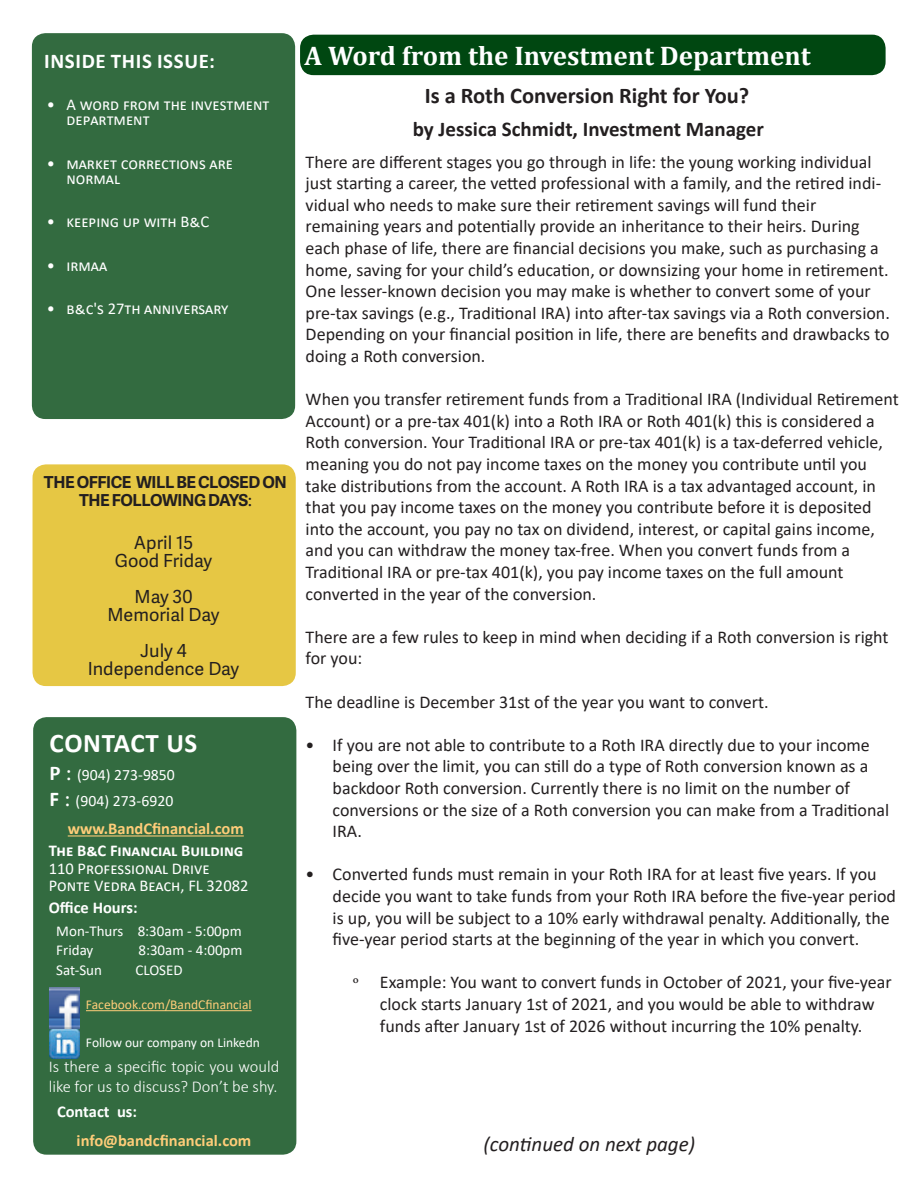
<style>
.page{position:relative;width:918px;height:1188px;background:#fff}
.page>*{position:absolute;margin:0;border:0;box-sizing:border-box;transform-origin:0 0}
.t1{font:700 27px "Cambria";color:#fff}
.t2{font:700 27px "Calibri";letter-spacing:.025em;color:#fff}
.t3{font:700 22.5px "Calibri";color:#231f20}
.t4{font:700 21px "Calibri";color:#231f20}
.t5{font:italic 21px "Calibri";color:#231f20}
.t6{font:700 21px "Calibri";letter-spacing:.03em;color:#fff}
.t7{font:18px/21.6px "Calibri";color:#231f20}
.t8{font:18px/18px "Adelle Sans";color:#231f20;text-align:center}
.t9{font:16.5px/15px "Calibri";color:#fff}
.t10{font:300 16.5px/19.8px "Calibri";color:#fff}
.t11{font:700 16.5px "Calibri";color:#fff}
.t12{font:700 16.5px "Calibri";color:#ffcd79}
.t13{font:700 16.5px/18px "Adelle Sans";letter-spacing:-.025em;color:#231f20;text-align:center}
.t14{font:15.75px/25.2px "Calibri";color:#fff}
.t15{font:15px/19.5px "Calibri";color:#fff}
.t16{font:13.5px "Calibri";color:#ffcd79}
.t17{font:13.5px "Calibri";color:#fff}
.s1{font-family:"Minion Pro"}
.s2{font-weight:400}
.s3{font-weight:700;font-size:21px}
.s4{font-family:"Minion Pro";font-size:24px}
</style>
<div class="page">
<div style="left:32px;top:33px;width:263px;height:386px;background:#336b40;border-radius:14px"></div>
<div style="left:33px;top:717px;width:263px;height:438px;background:#336b40;border-radius:14px"></div>
<hr style="left:68px;top:835px;width:176px;height:2px;background:#ffcd79">
<img style="left:50px;top:988px;width:29px;height:70px">
<hr style="left:86px;top:1010px;width:166px;height:1px;background:#ffcd79">
<div style="left:300px;top:35px;width:586px;height:40px;background:#004711;border-radius:14px"></div>
<div style="left:33px;top:464px;width:263px;height:222px;background:#e6c744;border-radius:14px"></div>
<p class="t6" style="left:44px;top:47px;width:172px">INSIDE THIS ISSUE:</p>
<h1 class="t1" style="left:305px;top:37px;width:508px">A Word from the Investment Department</h1>
<p class="t9" style="left:66px;top:97px;width:204px;text-indent:-20px">• A word from the investment department</p>
<p class="t9" style="left:66px;top:156px;width:168px;text-indent:-20px">• market corrections are normal</p>
<p class="t9" style="left:47px;top:214px;width:164px">• keeping up with B&amp;C</p>
<p class="t9" style="left:47px;top:257px;width:62px">• irmaa</p>
<p class="t9" style="left:47px;top:301px;width:183px">• b&amp;c's 27th anniversary</p>
<p class="t3" style="left:425px;top:79px;width:326px">Is a Roth Conversion Right for You?</p>
<p class="t4" style="left:413px;top:114px;width:353px">by Jessica Schmidt, Investment Manager</p>
<p class="t7" style="left:306px;top:150px;width:586px">There are different stages you go through in life: the young working individual just starting a career, the vetted professional with a family, and the retired indi&shy;vidual who needs to make sure their retirement savings will fund their remaining years and potentially provide an inheritance to their heirs. During each phase of life, there are financial decisions you make, such as purchasing a home, saving for your child’s education, or downsizing your home in retirement.<br>One lesser-known decision you may make is whether to convert some of your pre-tax savings (e.g., Traditional IRA) into after-tax savings via a Roth conversion.<br>Depending on your financial position in life, there are benefits and drawbacks to doing a Roth conversion.</p>
<p class="t7" style="left:306px;top:388px;width:595px">When you transfer retirement funds from a Traditional IRA (Individual Retirement Account) or a pre-tax 401(k) into a Roth IRA or Roth 401(k) this is considered a Roth conversion. Your Traditional IRA or pre-tax 401(k) is a tax-deferred vehicle, meaning you do not pay income taxes on the money you contribute until you take distributions from the account. A Roth IRA is a tax advantaged account, in that you pay income taxes on the money you contribute before it is deposited into the account, you pay no tax on dividend, interest, or capital gains income, and you can withdraw the money tax-free. When you convert funds from a Traditional IRA or pre-tax 401(k), you pay income taxes on the full amount converted in the year of the conversion.</p>
<p class="t7" style="left:306px;top:626px;width:585px">There are a few rules to keep in mind when deciding if a Roth conversion is right for you:</p>
<p class="t7" style="left:306px;top:690px;width:464px">The deadline is December 31st of the year you want to convert.</p>
<p class="t7" style="left:333px;top:734px;width:558px;text-indent:-27px">• If you are not able to contribute to a Roth IRA directly due to your income being over the limit, you can still do a type of Roth conversion known as a backdoor Roth conversion. Currently there is no limit on the number of conversions or the size of a Roth conversion you can make from a Traditional IRA.</p>
<p class="t7" style="left:333px;top:863px;width:565px;text-indent:-27px">• Converted funds must remain in your Roth IRA for at least five years. If you decide you want to take funds from your Roth IRA before the five-year period is up, you will be subject to a 10% early withdrawal penalty. Additionally, the five-year period starts at the beginning of the year in which you convert.</p>
<p class="t7" style="left:353px;top:971px;width:540px;text-align:center"><span class="s1">º</span> Example: You want to convert funds in October of 2021, your five-year clock starts January 1st of 2021, and you would be able to withdraw funds after January 1st of 2026 without incurring the 10% penalty.</p>
<p class="t13" style="left:44px;top:472px;width:244px">THE OFFICE WILL BE CLOSED ON<br>THE FOLLOWING DAYS<span class="s2">:</span></p>
<p class="t8" style="left:115px;top:533px;width:99px">April 15<br>Good Friday</p>
<p class="t8" style="left:107px;top:587px;width:114px">May 30<br>Memorial Day</p>
<p class="t8" style="left:88px;top:641px;width:153px">July 4<br>Independence Day</p>
<h1 class="t2" style="left:50px;top:724px;width:149px">CONTACT US</h1>
<p class="t14" style="left:50px;top:762px;width:127px"><span class="s3">P</span> <span class="s4">:</span> (904) 273-9850<br><span class="s3">F</span> <span class="s4">:</span> (904) 273-6920</p>
<p class="t12" style="left:68px;top:817px;width:178px">www.BandCfinancial.com</p>
<p class="t11" style="left:49px;top:839px;width:196px">The B&amp;C Financial Building</p>
<p class="t9" style="left:49px;top:860px;width:201px;line-height:16.5px">110 Professional Drive<br>Ponte Vedra Beach, FL 32082</p>
<p class="t11" style="left:49px;top:896px;width:90px">Office Hours:</p>
<p class="t15" style="left:56px;top:920px;width:187px">Mon-Thurs 8:30am - 5:00pm<br>Friday</p>
<p class="t15" style="left:138px;top:940px;width:106px">8:30am - 4:00pm</p>
<p class="t15" style="left:56px;top:959px;width:47px">Sat-Sun</p>
<p class="t15" style="left:135px;top:959px;width:49px">CLOSED</p>
<p class="t16" style="left:86px;top:995px;width:167px">Facebook.com/BandCfinancial</p>
<p class="t17" style="left:86px;top:1033px;width:175px">Follow our company on Linkedn</p>
<p class="t10" style="left:49px;top:1057px;width:232px">Is there a specific topic you would like for us to discuss? Don’t be shy.</p>
<p class="t11" style="left:57px;top:1100px;width:82px">Contact us:</p>
<p class="t12" style="left:77px;top:1129px;width:176px">info@bandcfinancial.com</p>
<p class="t5" style="left:484px;top:1130px;width:213px">(continued on next page)</p>
</div>
